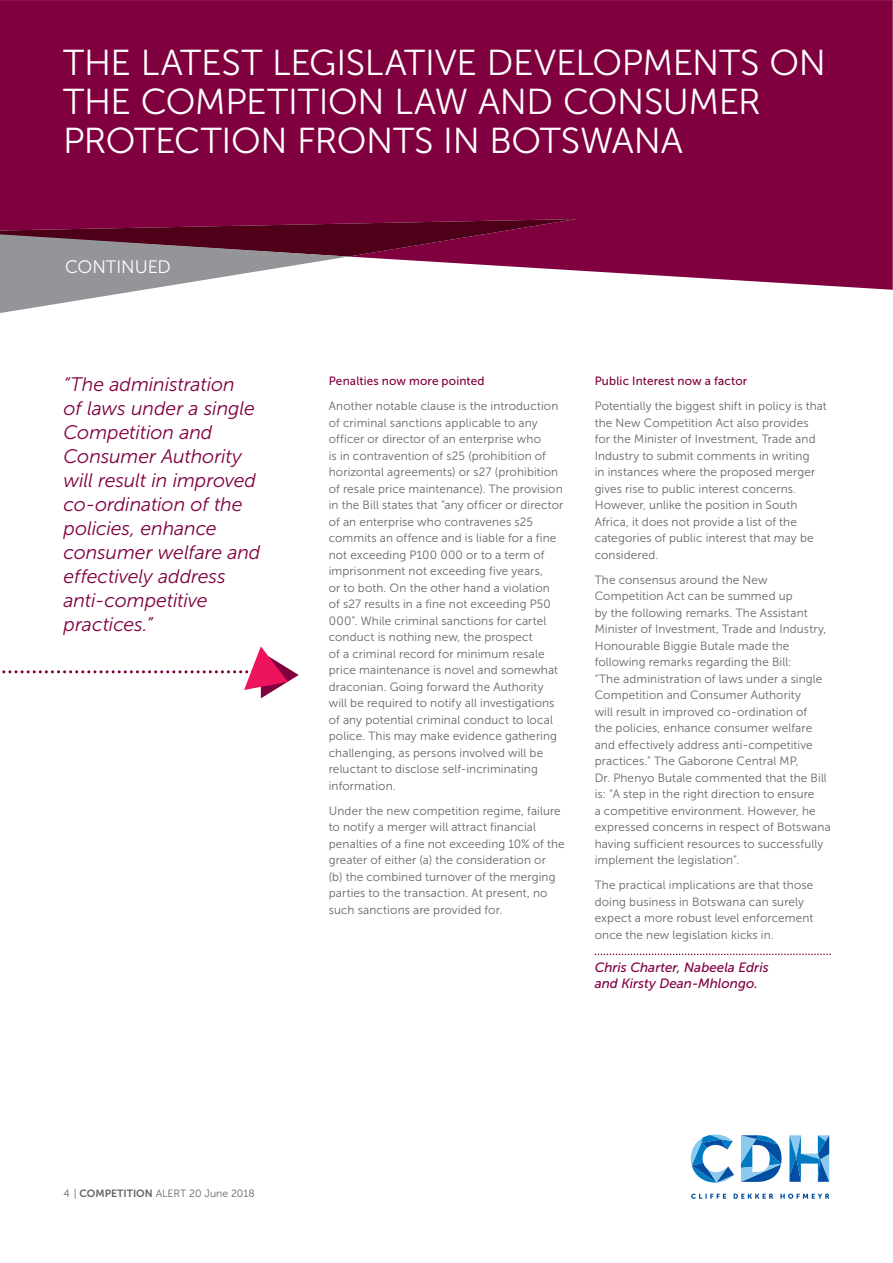
<style>
.page{position:relative;width:893px;height:1263px;background:#fff}
.page>*{position:absolute;margin:0;border:0;box-sizing:border-box;transform-origin:0 0}
.t1{font:36px/39px "Museo Sans 300";letter-spacing:-.01em;color:#fff}
.t2{font:italic 19.5px/24px "Museo Sans 300";letter-spacing:-.005em;color:#80003f}
.t3{font:18px "Museo Sans 300";letter-spacing:-.005em;color:#fff}
.t4{font:italic 13.5px/16.2px "Museo Sans 500";color:#80003f}
.t5{font:12px/16.5px "Museo Sans 300";letter-spacing:.01em;color:#636466}
.t6{font:12px "Museo Sans 500";letter-spacing:.015em;color:#80003f}
.t7{font:10.5px "Museo Sans 300";color:#636466}
.s1{font-family:"Museo Sans 700"}
</style>
<div class="page">
<svg style="left:691px;top:1194px;width:138px;height:5px"></svg>
<svg style="left:789px;top:1135px;width:40px;height:47px"></svg>
<svg style="left:691px;top:1135px;width:43px;height:48px"></svg>
<svg style="left:741px;top:1135px;width:40px;height:47px"></svg>
<div style="left:0;top:0;width:892px;height:290px;background:#80003f"></div>
<svg style="left:0;top:217px;width:576px;height:96px"></svg>
<svg style="left:2px;top:646px;width:297px;height:52px"></svg>
<svg style="left:594px;top:954px;width:236px;height:1px"></svg>
<h1 class="t1" style="left:63px;top:47px;width:764px">THE LATEST LEGISLATIVE DEVELOPMENTS ON<br>THE COMPETITION LAW AND CONSUMER<br>PROTECTION FRONTS IN BOTSWANA</h1>
<h3 class="t3" style="left:65px;top:260px;width:107px">CONTINUED</h3>
<h2 class="t2" style="left:64px;top:374px;width:198px">“The administration<br>of laws under a single<br>Competition and<br>Consumer Authority will result in improved co-ordination of the policies, enhance consumer welfare and effectively address anti-competitive practices.”</h2>
<p class="t6" style="left:329px;top:377px;width:157px">Penalties now more pointed</p>
<p class="t5" style="left:329px;top:399px;width:236px">Another notable clause is the introduction of criminal sanctions applicable to any officer or director of an enterprise who<br>is in contravention of s25 (prohibition of horizontal agreements) or s27 (prohibition of resale price maintenance). The provision in the Bill states that “any officer or director of an enterprise who contravenes s25 commits an offence and is liable for a fine not exceeding P100 000 or to a term of imprisonment not exceeding five years,<br>or to both. On the other hand a violation of s27 results in a fine not exceeding P50<br>000”. While criminal sanctions for cartel conduct is nothing new, the prospect<br>of a criminal record for minimum resale price maintenance is novel and somewhat draconian. Going forward the Authority will be required to notify all investigations of any potential criminal conduct to local police. This may make evidence gathering challenging, as persons involved will be reluctant to disclose self-incriminating information.</p>
<p class="t5" style="left:329px;top:804px;width:237px">Under the new competition regime, failure to notify a merger will attract financial penalties of a fine not exceeding 10% of the greater of either (a) the consideration or<br>(b) the combined turnover of the merging parties to the transaction. At present, no such sanctions are provided for.</p>
<p class="t6" style="left:594px;top:377px;width:154px">Public Interest now a factor</p>
<p class="t5" style="left:594px;top:399px;width:234px">Potentially the biggest shift in policy is that the New Competition Act also provides for the Minister of Investment, Trade and Industry to submit comments in writing<br>in instances where the proposed merger gives rise to public interest concerns.<br>However, unlike the position in South Africa, it does not provide a list of the categories of public interest that may be considered.</p>
<p class="t5" style="left:594px;top:573px;width:237px">The consensus around the New Competition Act can be summed up<br>by the following remarks. The Assistant Minister of Investment, Trade and Industry, Honourable Biggie Butale made the following remarks regarding the Bill:<br>“The administration of laws under a single Competition and Consumer Authority<br>will result in improved co-ordination of<br>the policies, enhance consumer welfare and effectively address anti-competitive practices.” The Gaborone Central MP,<br>Dr. Phenyo Butale commented that the Bill is: “A step in the right direction to ensure<br>a competitive environment. However, he expressed concerns in respect of Botswana having sufficient resources to successfully implement the legislation”.</p>
<p class="t5" style="left:594px;top:878px;width:220px">The practical implications are that those doing business in Botswana can surely expect a more robust level enforcement once the new legislation kicks in.</p>
<p class="t4" style="left:594px;top:961px;width:175px">Chris Charter, Nabeela Edris and Kirsty Dean-Mhlongo.</p>
<p class="t7" style="left:64px;top:1189px;width:193px">4 | <span class="s1">COMPETITION</span> ALERT 20 June 2018</p>
</div>
